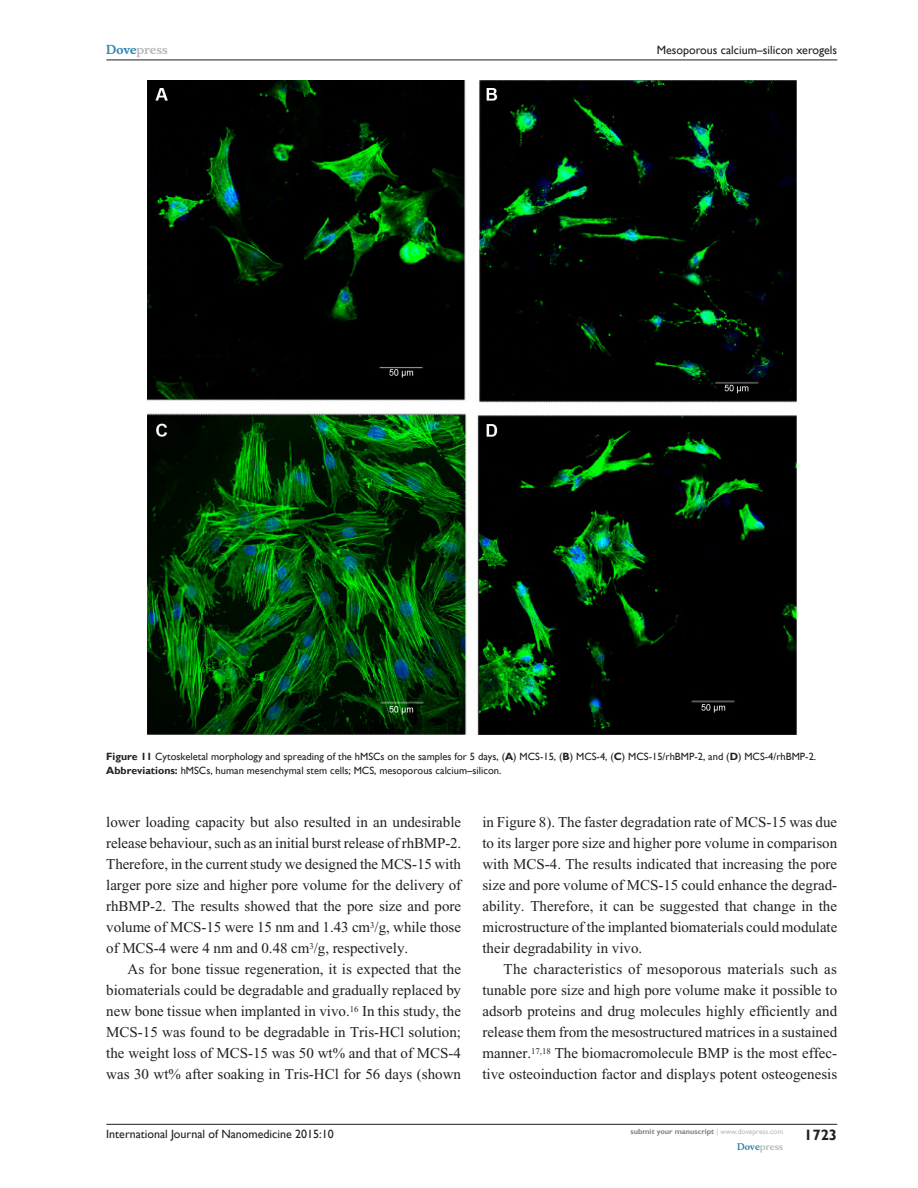
<style>
.page{position:relative;width:918px;height:1188px;background:#fff}
.page>*{position:absolute;margin:0;border:0;box-sizing:border-box;transform-origin:0 0}
.Tx{font:15px/21px "Times New Roman";color:#231f20;text-align:justify}
.TxF{font:15px/21px "Times New Roman";letter-spacing:-.005em;color:#231f20;text-align:justify}
.t1{font:700 15px "Gill Sans";color:#231f20}
.t2{font:12px "Gill Sans";color:#231f20}
.t3{font:700 12px "Musee";color:#b8b9bc}
.FigC{font:10.5px "Gill Sans";color:#231f20}
.FigSNRI{font:10.5px "Gill Sans";color:#231f20}
.t4{font:700 9px "Musee";color:#b8b9bc}
.t5{font:700 7.5px "Gill Sans";color:#808285}
.s1{color:#3485ae}
.s2{font-weight:700}
.s3{font-weight:400;color:#b8b9bc}
</style>
<div class="page">
<hr style="left:106px;top:1124px;width:731px;height:1px;background:#231f20">
<hr style="left:106px;top:60px;width:731px;height:1px;background:#231f20">
<img style="left:147px;top:81px;width:649px;height:653px">
<p class="t3" style="left:106px;top:43px;width:63px"><span class="s1">Dove</span>press</p>
<p class="t2" style="left:657px;top:43px;width:182px">Mesoporous calcium–silicon xerogels</p>
<p class="FigC" style="left:106px;top:751px;width:711px"><span class="s2">Figure 11</span> Cytoskeletal morphology and spreading of the hMSCs on the samples for 5 days, (<span class="s2">A</span>) MCS-15, (<span class="s2">B</span>) MCS-4, (<span class="s2">C</span>) MCS-15/rhBMP-2, and (<span class="s2">D</span>) MCS-4/rhBMP-2.</p>
<p class="FigSNRI" style="left:106px;top:764px;width:397px"><span class="s2">Abbreviations:</span> hMSCs, human mesenchymal stem cells; MCS, mesoporous calcium–silicon.</p>
<p class="TxF" style="left:106px;top:812px;width:357px">lower loading capacity but also resulted in an undesirable release behaviour, such as an initial burst release of rhBMP-2.<br>Therefore, in the current study we designed the MCS-15 with larger pore size and higher pore volume for the delivery of rhBMP-2. The results showed that the pore size and pore volume of MCS-15 were 15 nm and 1.43 cm<sup>3</sup>/g, while those of MCS-4 were 4 nm and 0.48 cm<sup>3</sup>/g, respectively.</p>
<p class="Tx" style="left:106px;top:959px;width:356px;text-indent:21px">As for bone tissue regeneration, it is expected that the biomaterials could be degradable and gradually replaced by new bone tissue when implanted in vivo.<sup>16</sup> In this study, the MCS-15 was found to be degradable in Tris-HCl solution; the weight loss of MCS-15 was 50 wt% and that of MCS-4 was 30 wt% after soaking in Tris-HCl for 56 days (shown</p>
<p class="Tx" style="left:482px;top:812px;width:356px">in Figure 8). The faster degradation rate of MCS-15 was due to its larger pore size and higher pore volume in comparison with MCS-4. The results indicated that increasing the pore size and pore volume of MCS-15 could enhance the degrad&shy;ability. Therefore, it can be suggested that change in the microstructure of the implanted biomaterials could modulate their degradability in vivo.</p>
<p class="Tx" style="left:482px;top:959px;width:356px;text-indent:21px">The characteristics of mesoporous materials such as tunable pore size and high pore volume make it possible to adsorb proteins and drug molecules highly efficiently and release them from the mesostructured matrices in a sustained manner.<sup>17,18</sup> The biomacromolecule BMP is the most effec&shy;tive osteoinduction factor and displays potent osteogenesis</p>
<p class="t2" style="left:106px;top:1127px;width:229px">International Journal of Nanomedicine 2015:10</p>
<p class="t5" style="left:631px;top:1127px;width:154px">submit your manuscript <span class="s3">| www.dovepress.com</span></p>
<p class="t4" style="left:737px;top:1141px;width:48px"><span class="s1">Dove</span>press</p>
<p class="t1" style="left:804px;top:1126px;width:35px">1723</p>
</div>
